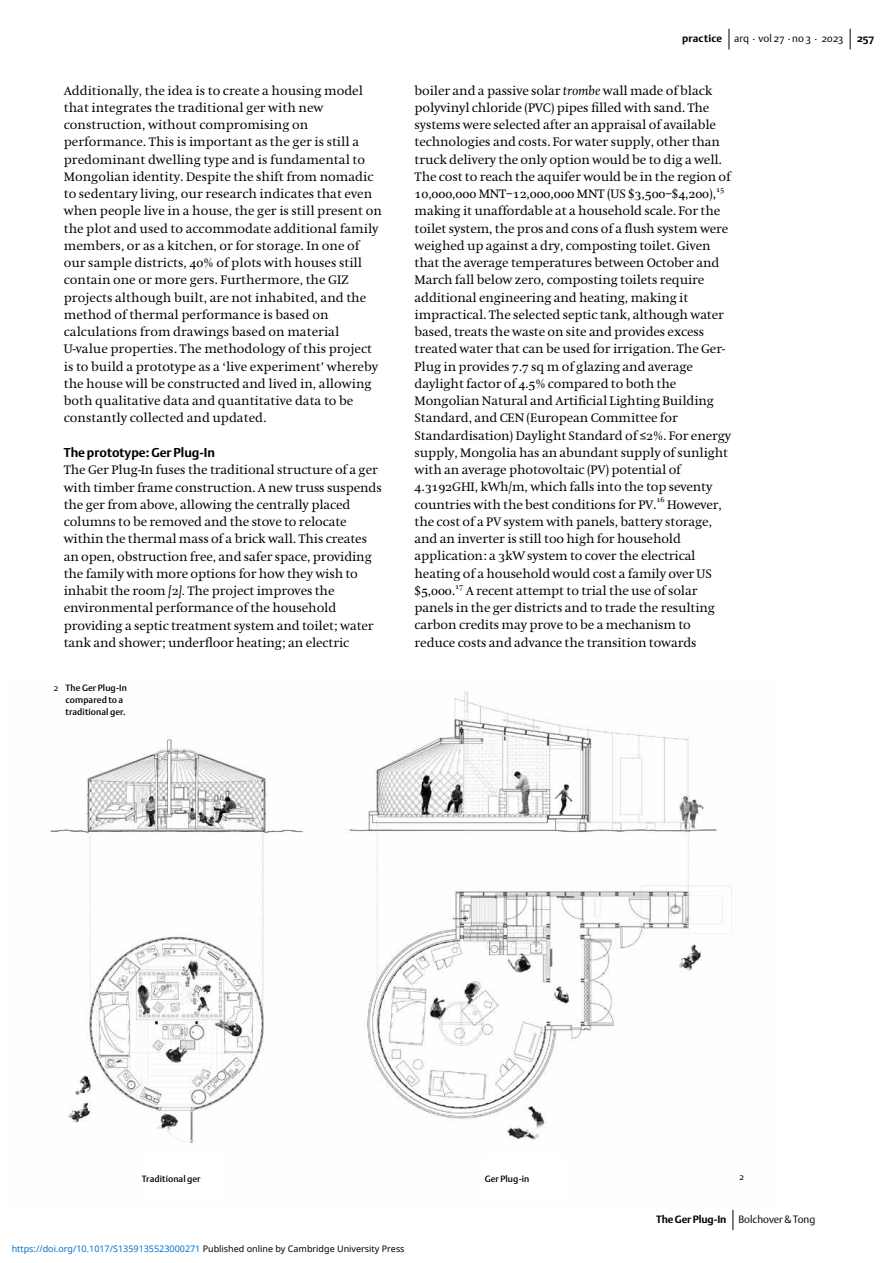
<style>
.page{position:relative;width:893px;height:1263px;background:#fff}
.page>*{position:absolute;margin:0;border:0;box-sizing:border-box;transform-origin:0 0}
.t1{font:12.75px/17.2px "Hollander";letter-spacing:-.01em;color:#000}
.t2{font:12.75px "Hollander SC";letter-spacing:-.01em;color:#000}
.t3{font:700 12.75px "DTL Argo ST";color:#000}
.t4{font:10.5px "DTL Argo ST Light";color:#000}
.t5{font:700 10.5px "DTL Argo ST";color:#000}
.t6{font:9px "Noto Sans";color:#0172cf}
.t7{font:9px/12px "DTL Argo ST Medium";letter-spacing:.01em;color:#000}
.t8{font:9px "DTL Argo ST Light";color:#000}
.t9{font:7.65px "Hollander SC";color:#000}
.s1{font-family:"Hollander SC"}
.s2{font-style:italic}
.s3{font-family:"DTL Argo ST Light"}
.s4{font-family:"DTL Argo ST";font-weight:700}
.s5{font-family:"Hollander"}
.s6{color:#000}
</style>
<div class="page">
<svg style="left:729px;top:29px;width:1px;height:21px"></svg>
<svg style="left:850px;top:29px;width:1px;height:21px"></svg>
<svg style="left:733px;top:1210px;width:1px;height:20px"></svg>
<img style="left:50px;top:691px;width:682px;height:452px">
<p class="t1" style="left:64px;top:82px;width:320px">Additionally, the idea is to create a housing model that integrates the traditional ger with new construction, without compromising on performance. This is important as the ger is still a predominant dwelling type and is fundamental to Mongolian identity. Despite the shift from nomadic to sedentary living, our research indicates that even when people live in a house, the ger is still present on the plot and used to accommodate additional family members, or as a kitchen, or for storage. In one of our sample districts, <span class="s1">40</span>% of plots with houses still contain one or more gers. Furthermore, the GIZ projects although built, are not inhabited, and the method of thermal performance is based on calculations from drawings based on material U-value properties. The methodology of this project is to build a prototype as a ‘live experiment’ whereby the house will be constructed and lived in, allowing both qualitative data and quantitative data to be constantly collected and updated.</p>
<p class="t3" style="left:64px;top:445px;width:153px">The prototype: Ger Plug-In</p>
<p class="t1" style="left:64px;top:462px;width:320px">The Ger Plug-In fuses the traditional structure of a ger with timber frame construction. A new truss suspends the ger from above, allowing the centrally placed columns to be removed and the stove to relocate within the thermal mass of a brick wall. This creates an open, obstruction free, and safer space, providing the family with more options for how they wish to inhabit the room <span class="s2">[</span><span class="s1">2</span><span class="s2">].</span> The project improves the environmental performance of the household providing a septic treatment system and toilet; water tank and shower; underfloor heating; an electric</p>
<p class="t7" style="left:66px;top:682px;width:63px;text-indent:-12px"><span class="s3">2</span> The Ger Plug-In compared to a traditional ger.</p>
<p class="t4" style="left:682px;top:32px;width:163px"><span class="s4">practice</span> arq . vol 27 . no 3 . 2023</p>
<p class="t5" style="left:857px;top:32px;width:18px">257</p>
<p class="t1" style="left:415px;top:82px;width:318px">boiler and a passive solar <span class="s2">trombe</span> wall made of black polyvinyl chloride (PVC) pipes filled with sand. The systems were selected after an appraisal of available technologies and costs. For water supply, other than truck delivery the only option would be to dig a well.<br>The cost to reach the aquifer would be in the region of</p>
<p class="t2" style="left:415px;top:187px;width:303px">10<span class="s5">,</span>000<span class="s5">,</span>000 <span class="s5">MNT–</span>12<span class="s5">,</span>000<span class="s5">,</span>000 <span class="s5">MNT (US $</span>3<span class="s5">,</span>500<span class="s5">–$</span>4<span class="s5">,</span>200<span class="s5">),</span></p>
<p class="t9" style="left:716px;top:185px;width:10px">15</p>
<p class="t1" style="left:415px;top:203px;width:318px">making it unaffordable at a household scale. For the toilet system, the pros and cons of a flush system were weighed up against a dry, composting toilet. Given that the average temperatures between October and March fall below zero, composting toilets require additional engineering and heating, making it impractical. The selected septic tank, although water based, treats the waste on site and provides excess treated water that can be used for irrigation. The Ger-Plug in provides <span class="s1">7</span>.<span class="s1">7</span> sq m of glazing and average daylight factor of <span class="s1">4</span>.<span class="s1">5</span>% compared to both the Mongolian Natural and Artificial Lighting Building Standard, and CEN (European Committee for Standardisation) Daylight Standard of ≤<span class="s1">2</span>%. For energy supply, Mongolia has an abundant supply of sunlight with an average photovoltaic (PV) potential of <span class="s1">4</span>.<span class="s1">3192</span>GHI, kWh/m, which falls into the top seventy countries with the best conditions for PV.</p>
<p class="t9" style="left:656px;top:495px;width:10px">16</p>
<p class="t1" style="left:415px;top:496px;width:309px;text-indent:253px">However, the cost of a PV system with panels, battery storage, and an inverter is still too high for household application: a <span class="s1">3</span>kW system to cover the electrical heating of a household would cost a family over US</p>
<p class="t2" style="left:415px;top:583px;width:42px"><span class="s5">$</span>5<span class="s5">,</span>000<span class="s5">.</span></p>
<p class="t9" style="left:455px;top:582px;width:10px">17</p>
<p class="t1" style="left:415px;top:582px;width:302px;text-indent:51px">A recent attempt to trial the use of solar panels in the ger districts and to trade the resulting carbon credits may prove to be a mechanism to reduce costs and advance the transition towards</p>
<p class="t7" style="left:142px;top:1172px;width:60px">Traditional ger</p>
<p class="t7" style="left:485px;top:1172px;width:46px">Ger Plug-in</p>
<p class="t8" style="left:739px;top:1171px;width:6px">2</p>
<p class="t6" style="left:12px;top:1243px;width:394px">https://doi.org/10.1017/S1359135523000271 <span class="s6">Published online by Cambridge University Press</span></p>
<p class="t4" style="left:656px;top:1212px;width:161px"><span class="s4">The Ger Plug-In</span> Bolchover &amp; Tong</p>
</div>
